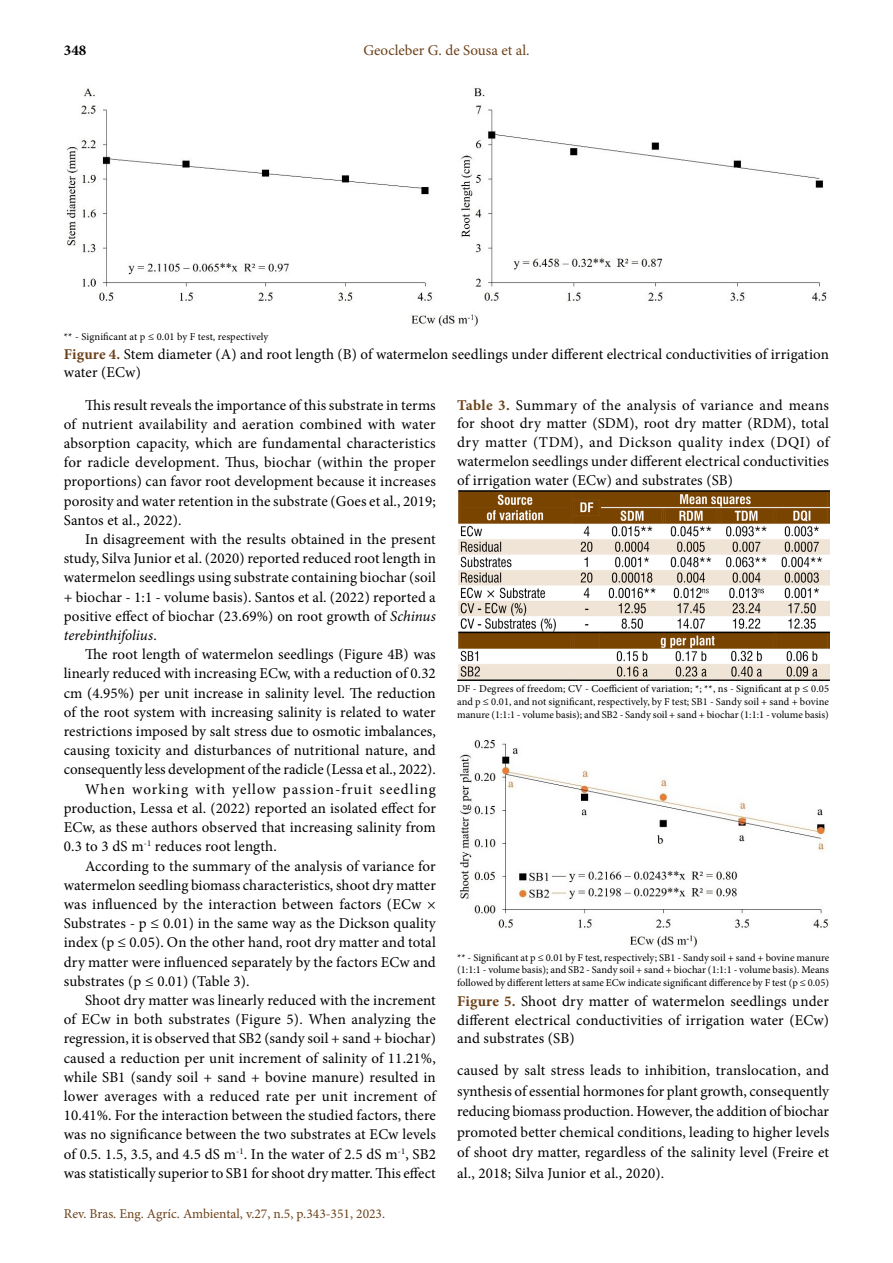
<style>
.page{position:relative;width:893px;height:1263px;background:#fff}
.page>*{position:absolute;margin:0;border:0;box-sizing:border-box;transform-origin:0 0}
.t1{font:15px/19.2px "Minion Pro";letter-spacing:.005em;color:#000;text-align:justify}
.t2{font:15px "Minion Pro";letter-spacing:.025em;color:#000}
.t3{font:15px "Minion Pro";letter-spacing:.065em;color:#000}
.t4{font:15px "Minion Pro";color:#6c4119}
.t5{font:700 15px "Minion Pro";color:#000}
.t6{font:13.5px "Minion Pro";color:#6c4119}
.t7{font:10.5px/12.6px "Minion Pro";color:#000;text-align:justify}
.s1{font-weight:700;color:#6c4119}
.s2{font-style:italic}
</style>
<div class="page">
<img style="left:66px;top:88px;width:761px;height:239px">
<img style="left:457px;top:491px;width:372px;height:189px">
<img style="left:459px;top:740px;width:369px;height:208px">
<p class="t5" style="left:64px;top:40px;width:24px">348</p>
<p class="t4" style="left:363px;top:40px;width:168px">Geocleber G. de Sousa et al.</p>
<p class="t7" style="left:64px;top:330px;width:206px">** - Significant at p ≤ 0.01 by F test, respectively</p>
<p class="t1" style="left:64px;top:344px;width:767px;line-height:18.8px"><span class="s1">Figure 4.</span> Stem diameter (A) and root length (B) of watermelon seedlings under different electrical conductivities of irrigation water (ECw)</p>
<p class="t1" style="left:457px;top:395px;width:373px;line-height:18.8px"><span class="s1">Table 3.</span> Summary of the analysis of variance and means for shoot dry matter (SDM), root dry matter (RDM), total dry matter (TDM), and Dickson quality index (DQI) of watermelon seedlings under different electrical conductivities of irrigation water (ECw) and substrates (SB)</p>
<p class="t1" style="left:64px;top:395px;width:374px;text-indent:21px">This result reveals the importance of this substrate in terms of nutrient availability and aeration combined with water absorption capacity, which are fundamental characteristics for radicle development. Thus, biochar (within the proper proportions) can favor root development because it increases porosity and water retention in the substrate (Goes et al., 2019; Santos et al., 2022).</p>
<p class="t1" style="left:64px;top:530px;width:374px;text-indent:21px">In disagreement with the results obtained in the present study, Silva Junior et al. (2020) reported reduced root length in watermelon seedlings using substrate containing biochar (soil + biochar - 1:1 - volume basis). Santos et al. (2022) reported a positive effect of biochar (23.69%) on root growth of <span class="s2">Schinus terebinthifolius</span>.</p>
<p class="t1" style="left:85px;top:645px;width:352px">The root length of watermelon seedlings (Figure 4B) was</p>
<p class="t1" style="left:64px;top:664px;width:374px">linearly reduced with increasing ECw, with a reduction of 0.32</p>
<p class="t1" style="left:64px;top:683px;width:374px">cm (4.95%) per unit increase in salinity level. The reduction</p>
<p class="t1" style="left:64px;top:702px;width:374px">of the root system with increasing salinity is related to water</p>
<p class="t1" style="left:64px;top:722px;width:374px">restrictions imposed by salt stress due to osmotic imbalances,</p>
<p class="t1" style="left:64px;top:741px;width:374px">causing toxicity and disturbances of nutritional nature, and</p>
<p class="t1" style="left:64px;top:760px;width:374px">consequently less development of the radicle (Lessa et al., 2022).</p>
<p class="t3" style="left:85px;top:779px;width:352px">When working with yellow passion-fruit seedling</p>
<p class="t1" style="left:64px;top:798px;width:374px">production, Lessa et al. (2022) reported an isolated effect for</p>
<p class="t1" style="left:64px;top:818px;width:374px">ECw, as these authors observed that increasing salinity from</p>
<p class="t1" style="left:64px;top:837px;width:215px">0.3 to 3 dS m<sup>-1</sup> reduces root length.</p>
<p class="t1" style="left:85px;top:856px;width:352px">According to the summary of the analysis of variance for</p>
<p class="t1" style="left:64px;top:875px;width:374px">watermelon seedling biomass characteristics, shoot dry matter</p>
<p class="t1" style="left:64px;top:895px;width:374px">was influenced by the interaction between factors (ECw ×</p>
<p class="t1" style="left:64px;top:914px;width:374px">Substrates - p ≤ 0.01) in the same way as the Dickson quality</p>
<p class="t1" style="left:64px;top:933px;width:374px">index (p ≤ 0.05). On the other hand, root dry matter and total</p>
<p class="t1" style="left:64px;top:952px;width:374px">dry matter were influenced separately by the factors ECw and</p>
<p class="t1" style="left:64px;top:971px;width:187px">substrates (p ≤ 0.01) (Table 3).</p>
<p class="t1" style="left:85px;top:991px;width:352px">Shoot dry matter was linearly reduced with the increment</p>
<p class="t1" style="left:64px;top:1010px;width:374px">of ECw in both substrates (Figure 5). When analyzing the</p>
<p class="t1" style="left:64px;top:1029px;width:374px">regression, it is observed that SB2 (sandy soil + sand + biochar)</p>
<p class="t1" style="left:64px;top:1048px;width:374px">caused a reduction per unit increment of salinity of 11.21%,</p>
<p class="t1" style="left:64px;top:1067px;width:374px">while SB1 (sandy soil + sand + bovine manure) resulted in</p>
<p class="t2" style="left:64px;top:1086px;width:374px">lower averages with a reduced rate per unit increment of</p>
<p class="t1" style="left:64px;top:1106px;width:374px">10.41%. For the interaction between the studied factors, there</p>
<p class="t1" style="left:64px;top:1125px;width:374px">was no significance between the two substrates at ECw levels</p>
<p class="t1" style="left:64px;top:1144px;width:374px">of 0.5. 1.5, 3.5, and 4.5 dS m<sup>-1</sup>. In the water of 2.5 dS m<sup>-1</sup>, SB2</p>
<p class="t1" style="left:64px;top:1163px;width:373px">was statistically superior to SB1 for shoot dry matter. This effect</p>
<p class="t7" style="left:457px;top:683px;width:373px">DF - Degrees of freedom; CV - Coefficient of variation; *; **, ns - Significant at p ≤ 0.05 and p ≤ 0.01, and not significant, respectively, by F test; SB1 - Sandy soil + sand + bovine manure (1:1:1 - volume basis); and SB2 - Sandy soil + sand + biochar (1:1:1 - volume basis)</p>
<p class="t7" style="left:457px;top:951px;width:374px">** - Significant at p ≤ 0.01 by F test, respectively; SB1 - Sandy soil + sand + bovine manure (1:1:1 - volume basis); and SB2 - Sandy soil + sand + biochar (1:1:1 - volume basis). Means followed by different letters at same ECw indicate significant difference by F test (p ≤ 0.05)</p>
<p class="t1" style="left:457px;top:992px;width:373px;line-height:18.8px"><span class="s1">Figure 5.</span> Shoot dry matter of watermelon seedlings under different electrical conductivities of irrigation water (ECw) and substrates (SB)</p>
<p class="t1" style="left:457px;top:1060px;width:374px;line-height:20.5px">caused by salt stress leads to inhibition, translocation, and synthesis of essential hormones for plant growth, consequently reducing biomass production. However, the addition of biochar promoted better chemical conditions, leading to higher levels of shoot dry matter, regardless of the salinity level (Freire et al., 2018; Silva Junior et al., 2020).</p>
<p class="t6" style="left:64px;top:1204px;width:323px">Rev. Bras. Eng. Agríc. Ambiental, v.27, n.5, p.343-351, 2023.</p>
</div>
